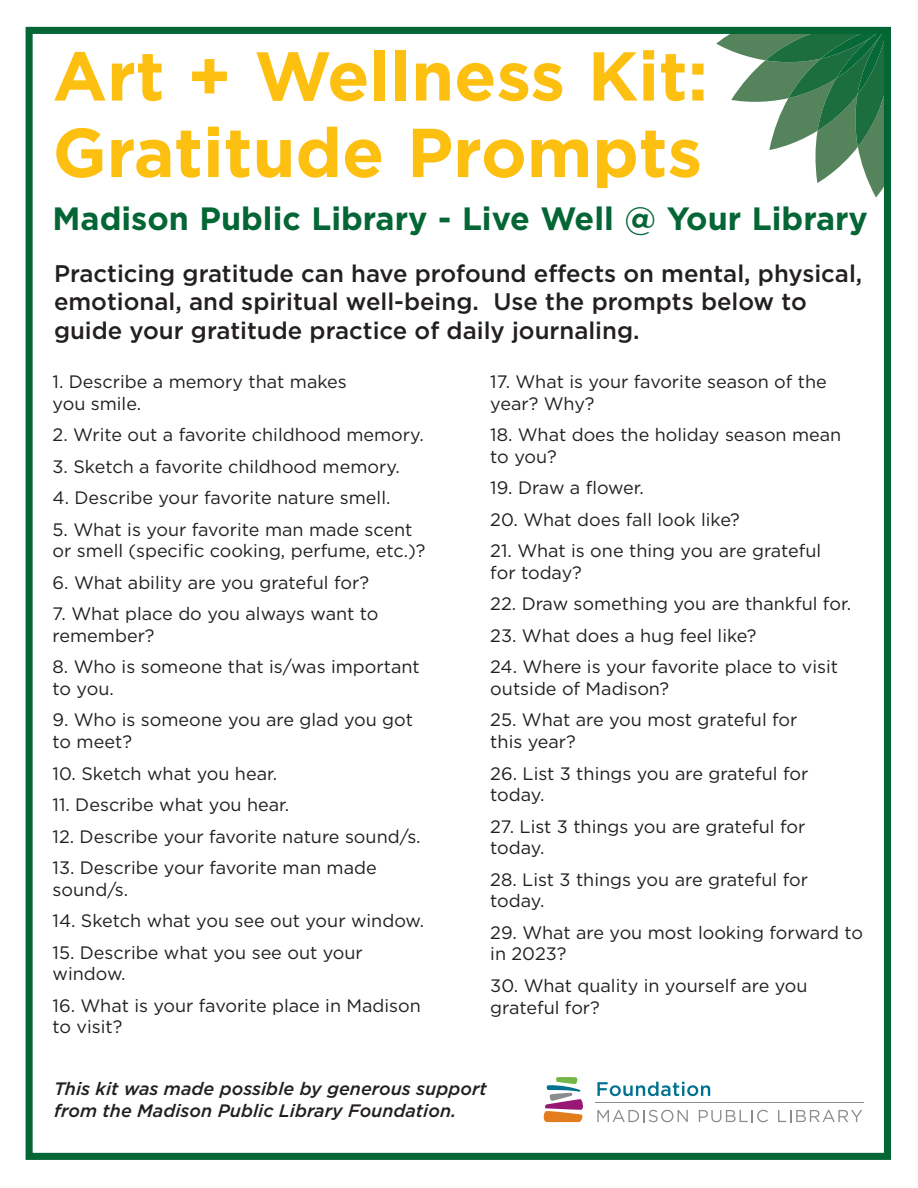
<style>
.page{position:relative;width:918px;height:1188px;background:#fff}
.page>*{position:absolute;margin:0;border:0;box-sizing:border-box;transform-origin:0 0}
.event_title-_prescho{font:700 69px/76.5px "Gotham";color:#fdc011}
.event_title-_prescho-2{font:700 32.25px "Gotham";color:#046535}
.t1{font:500 24px/28.8px "Gotham";color:#231f20}
.t2{font:18px/21.6px "Gotham";color:#231f20}
.t3{font:italic 500 18px "Gotham";color:#231f20}
.t4{font:18px "Gotham";letter-spacing:-.02em;color:#231f20}
</style>
<div class="page">
<svg style="left:716px;top:35px;width:167px;height:162px"></svg>
<div style="left:26px;top:27px;width:865px;height:1133px;border:7px solid #046535"></div>
<hr style="left:596px;top:1102px;width:268px;height:1px;background:#8a8c8f">
<svg style="left:597px;top:1110px;width:91px;height:12px"></svg>
<svg style="left:699px;top:1110px;width:69px;height:12px"></svg>
<svg style="left:778px;top:1110px;width:84px;height:12px"></svg>
<svg style="left:597px;top:1082px;width:113px;height:14px"></svg>
<svg style="left:544px;top:1077px;width:39px;height:45px"></svg>
<p class="event_title-_prescho" style="left:53px;top:37px;width:657px">Art + Wellness Kit:<br>Gratitude Prompts</p>
<p class="event_title-_prescho-2" style="left:53px;top:197px;width:817px">Madison Public Library - Live Well @ Your Library</p>
<p class="t1" style="left:54px;top:258px;width:810px">Practicing gratitude can have profound effects on mental, physical, emotional, and spiritual well-being. Use the prompts below to guide your gratitude practice of daily journaling.</p>
<p class="t2" style="left:53px;top:371px;width:296px">1. Describe a memory that makes</p>
<p class="t2" style="left:53px;top:392px;width:90px">you smile.</p>
<p class="t2" style="left:53px;top:424px;width:373px">2. Write out a favorite childhood memory.</p>
<p class="t2" style="left:53px;top:455px;width:349px">3. Sketch a favorite childhood memory.</p>
<p class="t2" style="left:53px;top:487px;width:339px">4. Describe your favorite nature smell.</p>
<p class="t2" style="left:53px;top:518px;width:374px">5. What is your favorite man made scent or smell (specific cooking, perfume, etc.)?</p>
<p class="t2" style="left:53px;top:571px;width:318px">6. What ability are you grateful for?</p>
<p class="t2" style="left:53px;top:603px;width:327px">7. What place do you always want to remember?</p>
<p class="t2" style="left:53px;top:656px;width:369px">8. Who is someone that is/was important to you.</p>
<p class="t2" style="left:53px;top:709px;width:362px">9. Who is someone you are glad you got to meet?</p>
<p class="t2" style="left:53px;top:762px;width:226px">10. Sketch what you hear.</p>
<p class="t2" style="left:53px;top:794px;width:238px">11. Describe what you hear.</p>
<p class="t2" style="left:53px;top:825px;width:370px">12. Describe your favorite nature sound/s.</p>
<p class="t2" style="left:53px;top:857px;width:326px">13. Describe your favorite man made sound/s.</p>
<p class="t2" style="left:53px;top:910px;width:373px">14. Sketch what you see out your window.</p>
<p class="t2" style="left:53px;top:941px;width:312px">15. Describe what you see out your window.</p>
<p class="t2" style="left:53px;top:994px;width:370px">16. What is your favorite place in Madison to visit?</p>
<p class="t2" style="left:490px;top:371px;width:338px">17. What is your favorite season of the year? Why?</p>
<p class="t2" style="left:490px;top:424px;width:353px">18. What does the holiday season mean to you?</p>
<p class="t4" style="left:490px;top:476px;width:155px">19. Draw a flower.</p>
<p class="t2" style="left:490px;top:508px;width:251px">20. What does fall look like?</p>
<p class="t2" style="left:490px;top:540px;width:333px">21. What is one thing you are grateful for today?</p>
<p class="t2" style="left:490px;top:593px;width:362px">22. Draw something you are thankful for.</p>
<p class="t2" style="left:490px;top:624px;width:268px">23. What does a hug feel like?</p>
<p class="t2" style="left:490px;top:656px;width:349px">24. Where is your favorite place to visit outside of Madison?</p>
<p class="t2" style="left:490px;top:709px;width:309px">25. What are you most grateful for this year?</p>
<p class="t2" style="left:490px;top:762px;width:320px">26. List 3 things you are grateful for today.</p>
<p class="t2" style="left:490px;top:815px;width:317px">27. List 3 things you are grateful for today.</p>
<p class="t2" style="left:490px;top:868px;width:319px">28. List 3 things you are grateful for today.</p>
<p class="t2" style="left:490px;top:921px;width:374px">29. What are you most looking forward to in 2023?</p>
<p class="t2" style="left:490px;top:974px;width:319px">30. What quality in yourself are you grateful for?</p>
<p class="t3" style="left:54px;top:1077px;width:434px">This kit was made possible by generous support</p>
<p class="t3" style="left:54px;top:1099px;width:404px">from the Madison Public Library Foundation.</p>
</div>
